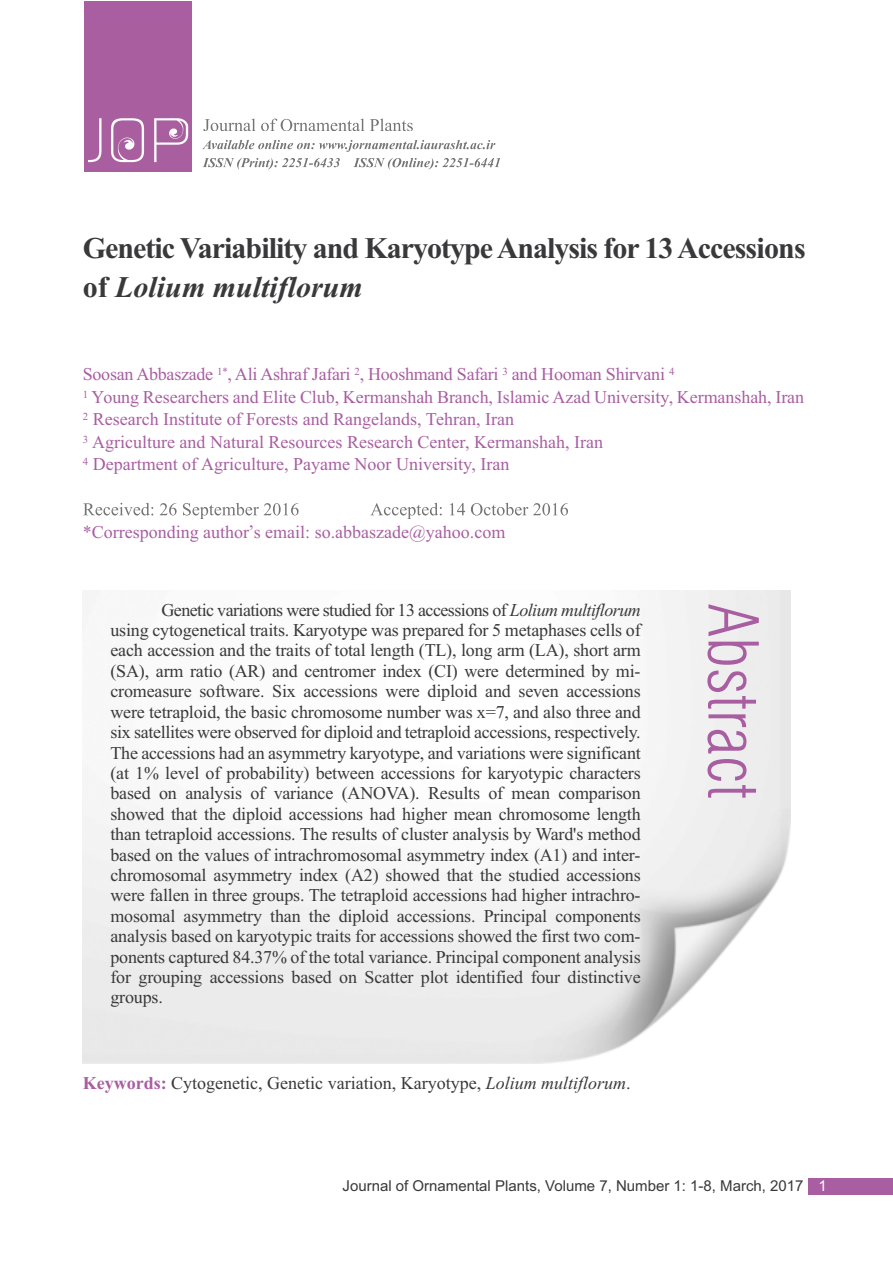
<style>
.page{position:relative;width:893px;height:1263px;background:#fff}
.page>*{position:absolute;margin:0;border:0;box-sizing:border-box;transform-origin:0 0}
.t1{font:300 condensed 67.5px "Swiss 721 BT";color:#a85ea1}
.t2{font:700 30px/39px "Times New Roman";letter-spacing:-.035em;color:#39383a}
.t3{font:18px/20.4px "Times New Roman";letter-spacing:-.01em;color:#39383a;text-align:justify}
.t4{font:18px/22.5px "Times New Roman";color:#a85ea1}
.t5{font:15px "Arial";color:#39383a}
.s1{font-style:italic}
.s2{font-weight:700;color:#a85ea1}
.s3{color:#fff}
</style>
<div class="page">
<div style="left:808px;top:1178px;width:84px;height:16px;background:#a85ea1"></div>
<svg style="left:83px;top:503px;width:85px;height:12px"></svg>
<svg style="left:203px;top:119px;width:53px;height:12px"></svg>
<svg style="left:202px;top:140px;width:47px;height:9px"></svg>
<svg style="left:203px;top:158px;width:55px;height:12px"></svg>
<div style="left:84px;top:1px;width:108px;height:171px;background:#a85ea1"></div>
<img style="left:88px;top:118px;width:101px;height:45px">
<img style="left:83px;top:590px;width:708px;height:474px">
<h2 class="t2" style="left:83px;top:228px;width:724px">Genetic Variability and KaryotypeAnalysis for 13Accessions of <span class="s1">Lolium multiflorum</span></h2>
<p class="t4" style="left:83px;top:363px;width:723px">Soosan Abbaszade <sup>1*</sup>, Ali Ashraf Jafari <sup>2</sup>, Hooshmand Safari <sup>3</sup> and Hooman Shirvani <sup>4<br>1</sup> Young Researchers and Elite Club, Kermanshah Branch, Islamic Azad University, Kermanshah, Iran <sup>2</sup> Research Institute of Forests and Rangelands, Tehran, Iran<br><sup>3</sup> Agriculture and Natural Resources Research Center, Kermanshah, Iran<br><sup>4</sup> Department of Agriculture, Payame Noor University, Iran</p>
<p class="t4" style="left:83px;top:520px;width:424px">*Corresponding author s email: so.abbaszade@yahoo.com</p>
<p class="t4" style="left:249px;top:510px;width:6px">,</p>
<p class="t3" style="left:110px;top:599px;width:532px;text-indent:51px">Genetic variations were studied for 13 accessions of <span class="s1">Lolium multiflorum </span>using cytogenetical traits. Karyotype was prepared for 5 metaphases cells of each accession and the traits of total length (TL), long arm (LA), short arm (SA), arm ratio (AR) and centromer index (CI) were determined by mi&shy;cromeasure software. Six accessions were diploid and seven accessions were tetraploid, the basic chromosome number was x=7, and also three and six satellites were observed for diploid and tetraploid accessions, respectively.<br>The accessions had an asymmetry karyotype, and variations were significant (at 1% level of probability) between accessions for karyotypic characters based on analysis of variance (ANOVA). Results of mean comparison showed that the diploid accessions had higher mean chromosome length than tetraploid accessions. The results of cluster analysis by Ward's method based on the values of intrachromosomal asymmetry index (A1) and inter&shy;chromosomal asymmetry index (A2) showed that the studied accessions were fallen in three groups. The tetraploid accessions had higher intrachro&shy;mosomal asymmetry than the diploid accessions. Principal components analysis based on karyotypic traits for accessions showed the first two com&shy;ponents captured 84.37% of the total variance. Principal component analysis for grouping accessions based on Scatter plot identified four distinctive groups.</p>
<p class="t3" style="left:83px;top:1073px;width:549px"><span class="s2">Keywords:</span> Cytogenetic, Genetic variation, Karyotype, <span class="s1">Lolium multiflorum</span>.</p>
<h1 class="t1" style="left:771px;top:603px;width:197px;rotate:90deg">Abstract</h1>
<p class="t5" style="left:343px;top:1177px;width:486px">Journal of Ornamental Plants, Volume 7, Number 1: 1-8, March, 2017 <span class="s3">1</span></p>
</div>
